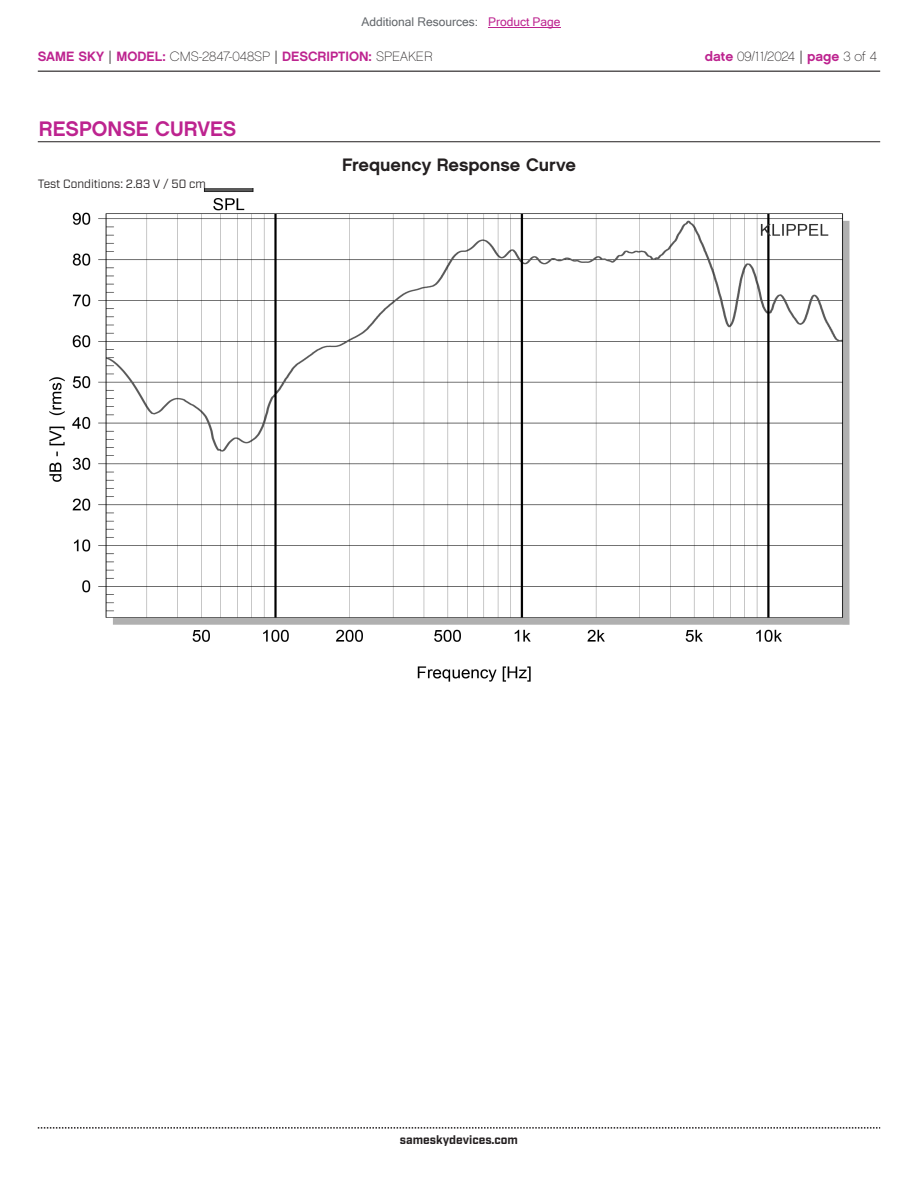
<style>
.page{position:relative;width:918px;height:1188px;background:#fff}
.page>*{position:absolute;margin:0;border:0;box-sizing:border-box;transform-origin:0 0}
.t1{font:21px "Chalet New York Nineteen Sixty";color:#bd238f}
.t2{font:18px "Chalet New York Nineteen Sixty";color:#231f20}
.t3{font:13.5px "Chalet New York Nineteen Sixty";color:#bd238f}
.t4{font:13.5px "Chalet Paris Nineteen Sixty";letter-spacing:-.005em;color:#231f20}
.t5{font:12px "Microsoft Sans Serif";color:#63676b}
.t6{font:12px "Industry";color:#231f20}
.t7{font:700 12px "Industry";color:#231f20}
.s1{color:#bd238f}
.s2{font-family:"Industry";color:#231f20}
.s3{font-family:"Chalet Paris Nineteen Sixty";color:#231f20}
.s4{font-family:"Chalet New York Nineteen Sixty";color:#bd238f}
.s5{font-family:"Industry"}
</style>
<div class="page">
<hr style="left:38px;top:71px;width:842px;height:1px;background:#231f20">
<svg style="left:38px;top:1127px;width:842px;height:2px"></svg>
<img style="left:49px;top:188px;width:801px;height:494px">
<hr style="left:38px;top:141px;width:842px;height:1px;background:#231f20">
<hr style="left:488px;top:27px;width:73px;height:1px;background:#bd238f">
<p class="t5" style="left:362px;top:15px;width:201px">Additional Resources: <span class="s1">Product Page</span></p>
<p class="t3" style="left:38px;top:47px;width:396px">SAME SKY <span class="s2">|</span> MODEL: <span class="s3">CMS-2847-048SP</span> <span class="s2">|</span> DESCRIPTION: <span class="s3">SPEAKER</span></p>
<p class="t4" style="left:705px;top:48px;width:174px"><span class="s4">date</span> 09/11/2024 <span class="s5">|</span> <span class="s4">page</span> 3 of 4</p>
<h1 class="t1" style="left:39px;top:115px;width:199px">RESPONSE CURVES</h1>
<p class="t6" style="left:38px;top:176px;width:170px">Test Conditions: 2.83 V / 50 cm</p>
<h2 class="t2" style="left:342px;top:153px;width:235px">Frequency Response Curve</h2>
<p class="t7" style="left:400px;top:1132px;width:120px">sameskydevices.com</p>
</div>
